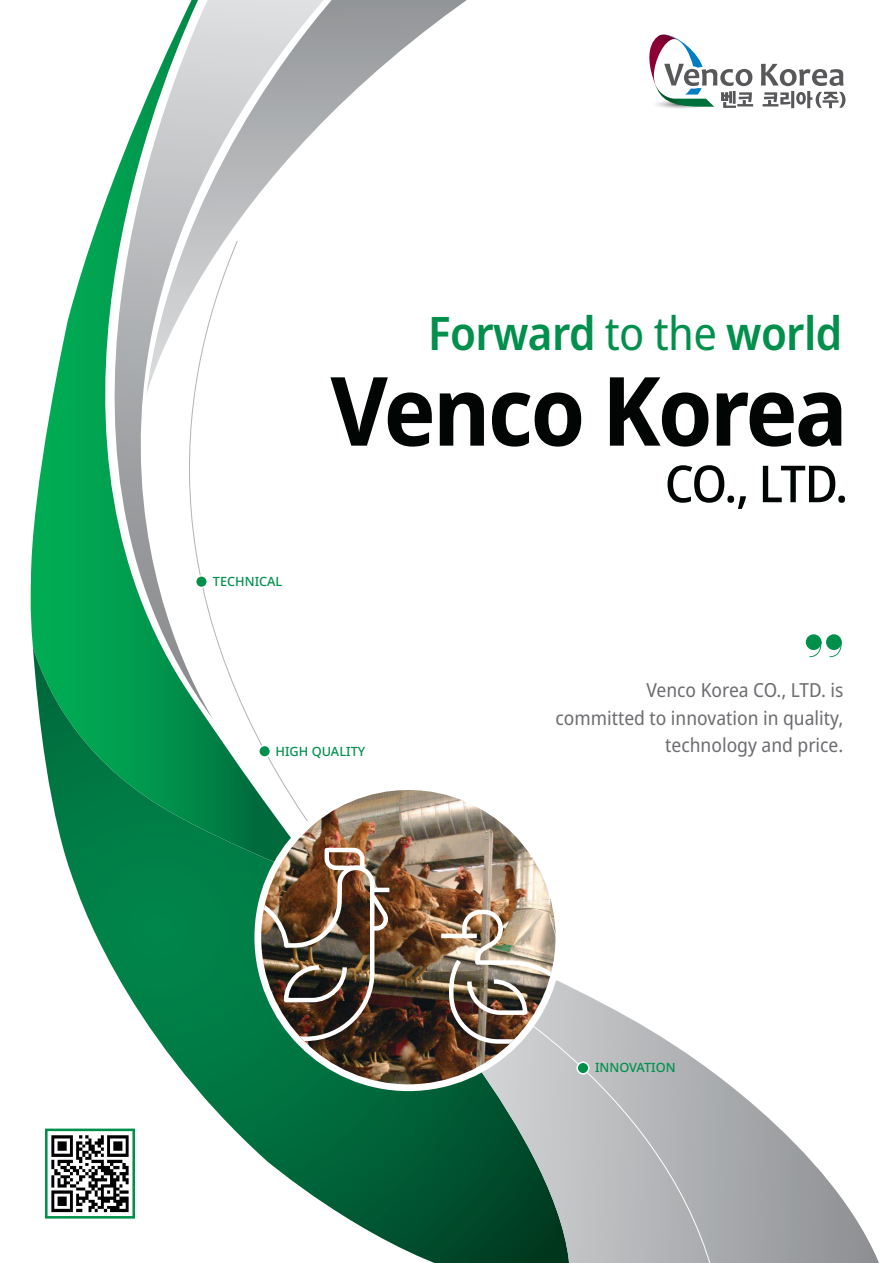
<style>
.page{position:relative;width:893px;height:1263px;background:#fff}
.page>*{position:absolute;margin:0;border:0;box-sizing:border-box;transform-origin:0 0}
.t1{font:700 semi-condensed 95.55px "Noto Sans";letter-spacing:-.025em;color:#010605}
.t2{font:500 semi-condensed 51px "Noto Sans";color:#010605}
.t3{font:600 semi-condensed 46.2px "Noto Sans";letter-spacing:-.015em;color:#00904c}
.t4{font:semi-condensed 19.35px/27.9px "Noto Sans";color:#6d6e71;text-align:right}
.t5{font:500 12.75px "Noto Sans";color:#00904c}
.s1{font-weight:400}
</style>
<div class="page">
<svg style="left:649px;top:34px;width:104px;height:75px"></svg>
<svg style="left:761px;top:64px;width:84px;height:44px"></svg>
<svg style="left:30px;top:100px;width:190px;height:548px"></svg>
<svg style="left:146px;top:0;width:321px;height:395px"></svg>
<svg style="left:33px;top:647px;width:292px;height:572px"></svg>
<svg style="left:325px;top:980px;width:554px;height:283px"></svg>
<svg style="left:483px;top:991px;width:238px;height:272px;background:#a2aeab"></svg>
<div style="left:254px;top:783px;width:308px;height:308px;background:#fff;border-radius:50%"></div>
<img style="left:261px;top:790px;width:294px;height:294px;border-radius:147px">
<div style="left:196px;top:576px;width:11px;height:11px;background:#00904c;border-radius:50%"></div>
<div style="left:195px;top:575px;width:13px;height:13px;border:2px solid #fff;border-radius:50%"></div>
<div style="left:259px;top:745px;width:11px;height:12px;background:#00904c;border-radius:50%"></div>
<div style="left:258px;top:745px;width:13px;height:13px;border:2px solid #fff;border-radius:50%"></div>
<div style="left:577px;top:1062px;width:12px;height:12px;background:#00904c;border-radius:50%"></div>
<div style="left:576px;top:1061px;width:14px;height:13px;border:2px solid #fff;border-radius:50%"></div>
<div style="left:806px;top:634px;width:15px;height:16px;background:#00904c;border-radius:50%"></div>
<svg style="left:809px;top:641px;width:13px;height:16px"></svg>
<div style="left:826px;top:634px;width:16px;height:16px;background:#00904c;border-radius:50%"></div>
<svg style="left:829px;top:641px;width:13px;height:16px"></svg>
<svg style="left:45px;top:1128px;width:90px;height:90px"></svg>
<img style="left:261px;top:845px;width:129px;height:239px">
<svg style="left:441px;top:934px;width:6px;height:4px"></svg>
<img style="left:447px;top:907px;width:108px;height:177px">
<h3 class="t3" style="left:428px;top:301px;width:415px">Forward <span class="s1">to the</span> world</h3>
<h1 class="t1" style="left:330px;top:343px;width:519px">Venco Korea</h1>
<p class="t5" style="left:213px;top:572px;width:71px">TECHNICAL</p>
<p class="t5" style="left:275px;top:742px;width:91px">HIGH QUALITY</p>
<h2 class="t2" style="left:665px;top:448px;width:185px">CO., LTD.</h2>
<p class="t4" style="left:555px;top:676px;width:289px">Venco Korea CO., LTD. is committed to innovation in quality, technology and price.</p>
<p class="t5" style="left:595px;top:1059px;width:82px">INNOVATION</p>
</div>
